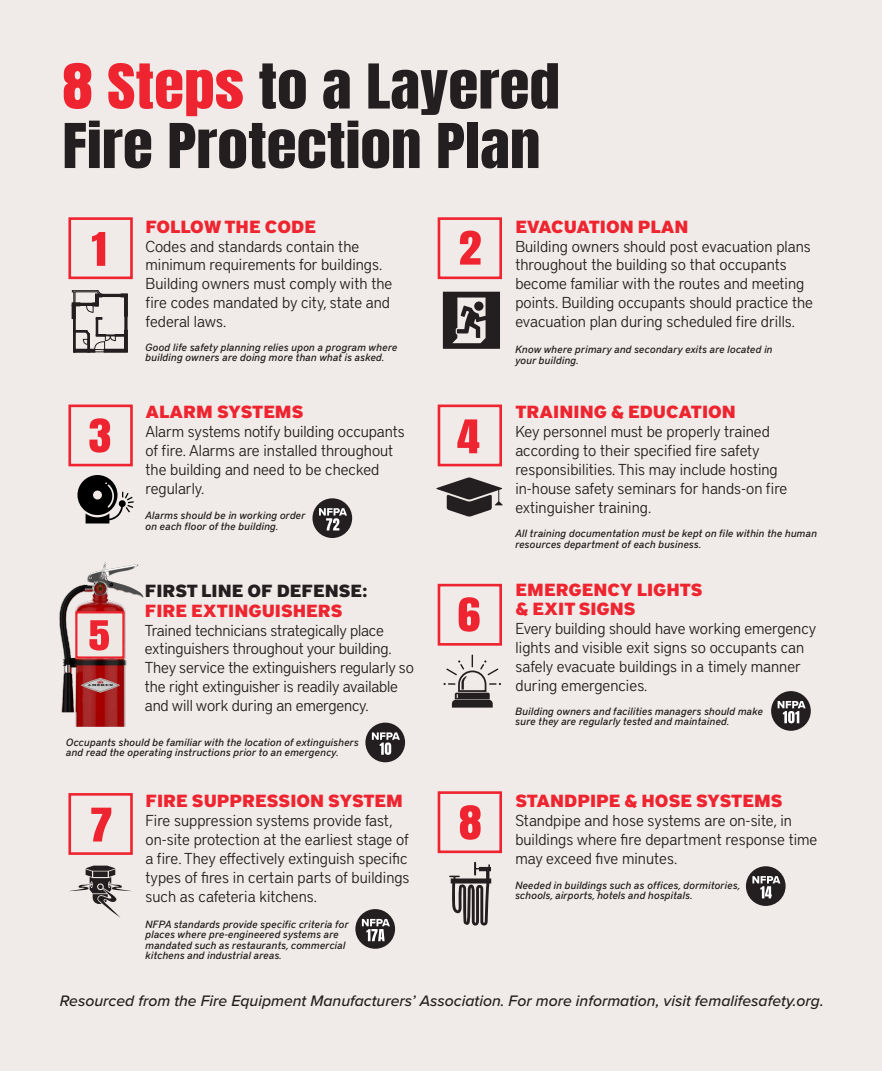
<style>
.page{position:relative;width:882px;height:1071px;background:#f0ebe8}
.page>*{position:absolute;margin:0;border:0;box-sizing:border-box;transform-origin:0 0}
.t1{font:52.5px/59.5px "Anton";color:#231f20;scale:1.17 1}
.t2{font:900 17.5px/19.2px "District Pro";color:#ee2530}
.t3{font:900 17.5px/19.2px "District Pro";color:#231f20}
.t4{font:300 15.75px/18.9px "District Pro";color:#231f20}
.t5{font:italic 500 15.75px "Proxima Nova";color:#231f20}
.t6{font:italic 500 10.5px/10.5px "District Pro";color:#231f20}
.s1{color:#ee2530}
</style>
<div class="page">
<div style="left:68px;top:793px;width:65px;height:62px;border:3px solid #ee2530"></div>
<div style="left:438px;top:791px;width:64px;height:62px;border:3px solid #ee2530"></div>
<div style="left:438px;top:584px;width:64px;height:62px;border:3px solid #ee2530"></div>
<div style="left:68px;top:405px;width:65px;height:61px;border:3px solid #ee2530"></div>
<div style="left:438px;top:217px;width:64px;height:62px;border:3px solid #ee2530"></div>
<svg style="left:91px;top:808px;width:20px;height:34px"></svg>
<svg style="left:460px;top:231px;width:21px;height:34px"></svg>
<svg style="left:72px;top:290px;width:56px;height:62px"></svg>
<svg style="left:443px;top:292px;width:57px;height:57px"></svg>
<svg style="left:449px;top:862px;width:42px;height:64px"></svg>
<svg style="left:69px;top:866px;width:63px;height:52px"></svg>
<svg style="left:77px;top:475px;width:57px;height:48px"></svg>
<svg style="left:436px;top:477px;width:67px;height:40px"></svg>
<div style="left:365px;top:723px;width:40px;height:39px;background:#231f20;border-radius:50%"></div>
<svg style="left:372px;top:732px;width:28px;height:23px"></svg>
<div style="left:312px;top:498px;width:40px;height:40px;background:#231f20;border-radius:50%"></div>
<svg style="left:319px;top:508px;width:28px;height:22px"></svg>
<div style="left:355px;top:909px;width:40px;height:40px;background:#231f20;border-radius:50%"></div>
<svg style="left:362px;top:919px;width:28px;height:22px"></svg>
<div style="left:746px;top:866px;width:40px;height:40px;background:#231f20;border-radius:50%"></div>
<svg style="left:752px;top:876px;width:28px;height:22px"></svg>
<div style="left:771px;top:691px;width:40px;height:40px;background:#231f20;border-radius:50%"></div>
<svg style="left:778px;top:701px;width:28px;height:22px"></svg>
<svg style="left:459px;top:597px;width:21px;height:35px"></svg>
<svg style="left:443px;top:654px;width:58px;height:54px"></svg>
<img style="left:59px;top:562px;width:85px;height:165px">
<div style="left:68px;top:217px;width:65px;height:62px;border:3px solid #ee2530"></div>
<svg style="left:92px;top:232px;width:13px;height:34px"></svg>
<svg style="left:89px;top:418px;width:21px;height:35px"></svg>
<svg style="left:460px;top:805px;width:21px;height:35px"></svg>
<div style="left:438px;top:405px;width:64px;height:61px;border:3px solid #ee2530"></div>
<svg style="left:457px;top:419px;width:22px;height:34px"></svg>
<div style="left:75px;top:611px;width:50px;height:48px;background:#ede8e4;border:2px solid #ee2530"></div>
<svg style="left:89px;top:620px;width:20px;height:31px"></svg>
<p class="t1" style="left:62px;top:61px;width:427px"><span class="s1">8 Steps</span> to a Layered<br>Fire Protection Plan</p>
<p class="t2" style="left:146px;top:216px;width:172px">FOLLOW THE CODE</p>
<p class="t4" style="left:146px;top:236px;width:248px">Codes and standards contain the minimum requirements for buildings.<br>Building owners must comply with the fire codes mandated by city, state and federal laws.</p>
<p class="t6" style="left:146px;top:341px;width:254px">Good life safety planning relies upon a program where building owners are doing more than what is asked.</p>
<p class="t2" style="left:146px;top:401px;width:159px">ALARM SYSTEMS</p>
<p class="t4" style="left:146px;top:421px;width:261px">Alarm systems notify building occupants of fire. Alarms are installed throughout the building and need to be checked regularly.</p>
<p class="t6" style="left:146px;top:510px;width:162px">Alarms should be in working order on each floor of the building.</p>
<p class="t3" style="left:145px;top:581px;width:224px">FIRST LINE OF DEFENSE:<br><span class="s1">FIRE EXTINGUISHERS</span></p>
<p class="t4" style="left:145px;top:620px;width:271px">Trained technicians strategically place extinguishers throughout your building.<br>They service the extinguishers regularly so the right extinguisher is readily available and will work during an emergency.</p>
<p class="t6" style="left:66px;top:736px;width:294px">Occupants should be familiar with the location of extinguishers and read the operating instructions prior to an emergency.</p>
<p class="t2" style="left:146px;top:790px;width:259px">FIRE SUPPRESSION SYSTEM</p>
<p class="t4" style="left:146px;top:810px;width:266px">Fire suppression systems provide fast, on-site protection at the earliest stage of a fire. They effectively extinguish specific types of fires in certain parts of buildings such as cafeteria kitchens.</p>
<p class="t6" style="left:146px;top:918px;width:205px">NFPA standards provide specific criteria for places where pre-engineered systems are mandated such as restaurants, commercial kitchens and industrial areas.</p>
<p class="t2" style="left:515px;top:216px;width:175px">EVACUATION PLAN</p>
<p class="t4" style="left:515px;top:236px;width:299px">Building owners should post evacuation plans throughout the building so that occupants become familiar with the routes and meeting points. Building occupants should practice the evacuation plan during scheduled fire drills.</p>
<p class="t6" style="left:515px;top:344px;width:259px">Know where primary and secondary exits are located in your building.</p>
<p class="t2" style="left:515px;top:401px;width:222px">TRAINING &amp; EDUCATION</p>
<p class="t4" style="left:515px;top:421px;width:274px">Key personnel must be properly trained according to their specified fire safety responsibilities. This may include hosting in-house safety seminars for hands-on fire extinguisher training.</p>
<p class="t6" style="left:515px;top:528px;width:303px">All training documentation must be kept on file within the human resources department of each business.</p>
<p class="t2" style="left:516px;top:579px;width:188px">EMERGENCY LIGHTS &amp; EXIT SIGNS</p>
<p class="t4" style="left:516px;top:618px;width:302px">Every building should have working emergency lights and visible exit signs so occupants can safely evacuate buildings in a timely manner during emergencies.</p>
<p class="t6" style="left:516px;top:705px;width:249px">Building owners and facilities managers should make sure they are regularly tested and maintained.</p>
<p class="t2" style="left:515px;top:790px;width:269px">STANDPIPE &amp; HOSE SYSTEMS</p>
<p class="t4" style="left:515px;top:810px;width:304px">Standpipe and hose systems are on-site, in buildings where fire department response time may exceed five minutes.</p>
<p class="t6" style="left:515px;top:879px;width:227px">Needed in buildings such as offices, dormitories, schools, airports, hotels and hospitals.</p>
<p class="t5" style="left:60px;top:989px;width:765px">Resourced from the Fire Equipment Manufacturers’ Association. For more information, visit femalifesafety.org.</p>
</div>
